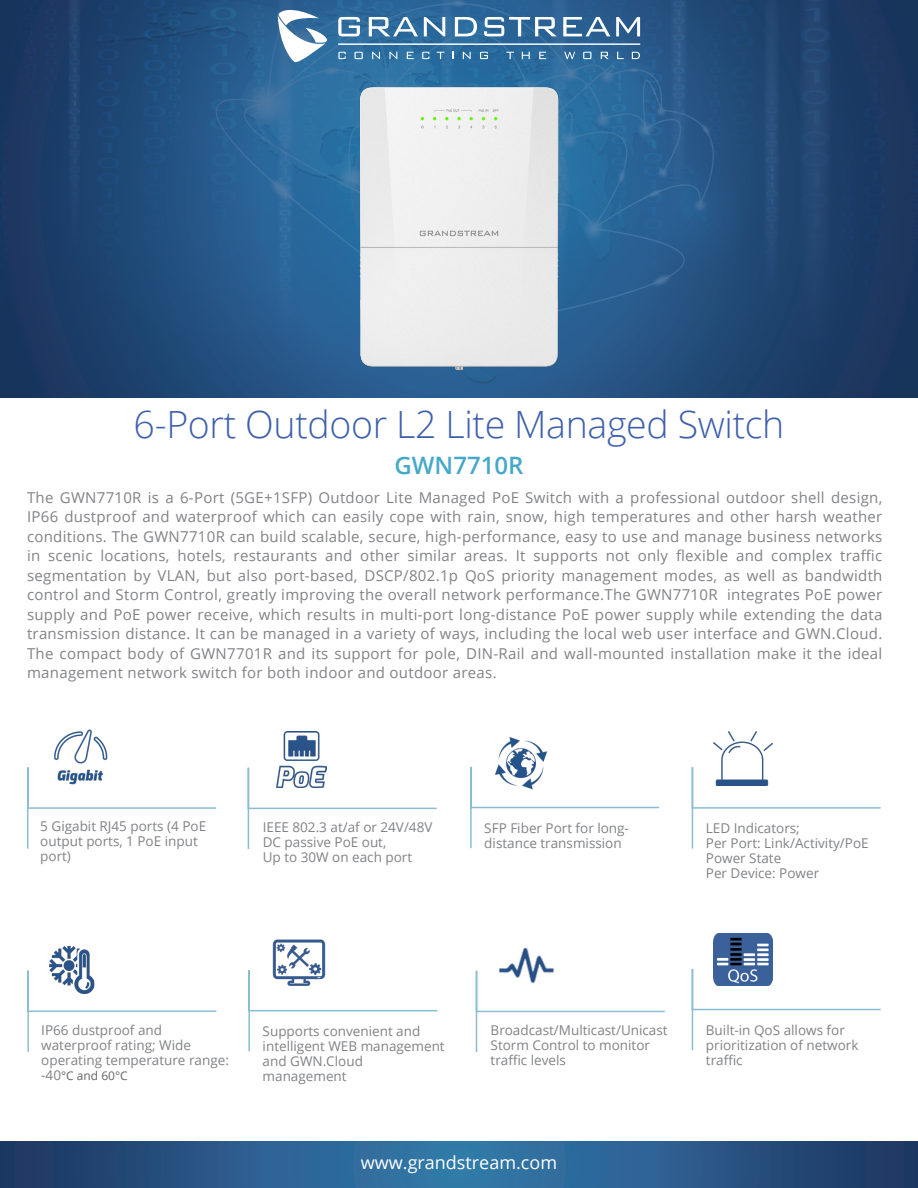
<style>
.page{position:relative;width:918px;height:1188px;background:#fff}
.page>*{position:absolute;margin:0;border:0;box-sizing:border-box;transform-origin:0 0}
.t1{font:300 37.5px "Open Sans";letter-spacing:-.01em;color:#3e60ac}
.t2{font:600 24px "Open Sans";color:#46a8ca}
.t3{font:18px "Open Sans";color:#fff}
.t4{font:15px/19.5px "Open Sans";letter-spacing:.02em;color:#808285;text-align:justify}
.t5{font:13.5px/15px "Open Sans";color:#808285}
.t6{font:12px "Open Sans";color:#636366}
.s1{font-size:13.5px;color:#808285}
</style>
<div class="page">
<img style="left:0;top:0;width:918px;height:397px">
<svg style="left:278px;top:10px;width:49px;height:11px"></svg>
<svg style="left:338px;top:17px;width:22px;height:4px"></svg>
<svg style="left:369px;top:17px;width:49px;height:4px"></svg>
<svg style="left:424px;top:17px;width:21px;height:4px"></svg>
<svg style="left:455px;top:17px;width:22px;height:4px"></svg>
<svg style="left:484px;top:17px;width:73px;height:4px"></svg>
<svg style="left:563px;top:17px;width:47px;height:4px"></svg>
<svg style="left:616px;top:17px;width:24px;height:4px"></svg>
<svg style="left:0;top:1142px;width:918px;height:46px;background:#295988"></svg>
<svg style="left:27px;top:767px;width:189px;height:82px"></svg>
<img style="left:53px;top:729px;width:56px;height:55px">
<svg style="left:247px;top:767px;width:190px;height:82px"></svg>
<img style="left:277px;top:732px;width:50px;height:55px">
<svg style="left:475px;top:970px;width:190px;height:82px"></svg>
<svg style="left:470px;top:766px;width:190px;height:83px"></svg>
<img style="left:494px;top:737px;width:53px;height:53px">
<svg style="left:27px;top:970px;width:190px;height:82px"></svg>
<svg style="left:248px;top:970px;width:190px;height:82px"></svg>
<img style="left:267px;top:939px;width:64px;height:55px">
<svg style="left:691px;top:767px;width:190px;height:82px"></svg>
<svg style="left:691px;top:967px;width:190px;height:84px"></svg>
<img style="left:714px;top:934px;width:58px;height:52px">
<img style="left:714px;top:731px;width:58px;height:55px">
<img style="left:493px;top:947px;width:70px;height:46px">
<img style="left:41px;top:945px;width:62px;height:57px">
<img style="left:83px;top:21px;width:752px;height:377px">
<p class="t1" style="left:134px;top:398px;width:652px">6-Port Outdoor L2 Lite Managed Switch</p>
<p class="t2" style="left:394px;top:449px;width:131px">GWN7710R</p>
<p class="t4" style="left:27px;top:487px;width:857px">The GWN7710R is a 6-Port (5GE+1SFP) Outdoor Lite Managed PoE Switch with a professional outdoor shell design, IP66 dustproof and waterproof which can easily cope with rain, snow, high temperatures and other harsh weather conditions. The GWN7710R can build scalable, secure, high-performance, easy to use and manage business networks in scenic locations, hotels, restaurants and other similar areas. It supports not only flexible and complex traffic segmentation by VLAN, but also port-based, DSCP/802.1p QoS priority management modes, as well as bandwidth control and Storm Control, greatly improving the overall network performance.The GWN7710R integrates PoE power supply and PoE power receive, which results in multi-port long-distance PoE power supply while extending the data transmission distance. It can be managed in a variety of ways, including the local web user interface and GWN.Cloud.<br>The compact body of GWN7701R and its support for pole, DIN-Rail and wall-mounted installation make it the ideal management network switch for both indoor and outdoor areas.</p>
<p class="t5" style="left:40px;top:818px;width:167px">5 Gigabit RJ45 ports (4 PoE output ports, 1 PoE input port)</p>
<p class="t5" style="left:263px;top:819px;width:171px">IEEE 802.3 at/af or 24V/48V<br>DC passive PoE out,</p>
<p class="t5" style="left:263px;top:849px;width:151px">Up to 30W on each port</p>
<p class="t5" style="left:484px;top:820px;width:146px">SFP Fiber Port for long&shy;distance transmission</p>
<p class="t5" style="left:706px;top:821px;width:96px">LED Indicators;</p>
<p class="t5" style="left:706px;top:836px;width:164px">Per Port: Link/Activity/PoE<br>Power State</p>
<p class="t5" style="left:706px;top:866px;width:115px">Per Device: Power</p>
<p class="t5" style="left:41px;top:1022px;width:189px">IP66 dustproof and waterproof rating; Wide operating temperature range:</p>
<p class="t6" style="left:41px;top:1068px;width:88px"><span class="s1">-40</span>°C and 60°C</p>
<p class="t5" style="left:263px;top:1023px;width:184px">Supports convenient and intelligent WEB management and GWN.Cloud management</p>
<p class="t5" style="left:491px;top:1022px;width:179px">Broadcast/Multicast/Unicast<br>Storm Control to monitor traffic levels</p>
<p class="t3" style="left:361px;top:1151px;width:198px">www.grandstream.com</p>
<p class="t5" style="left:706px;top:1022px;width:154px">Built-in QoS allows for prioritization of network traffic</p>
</div>
